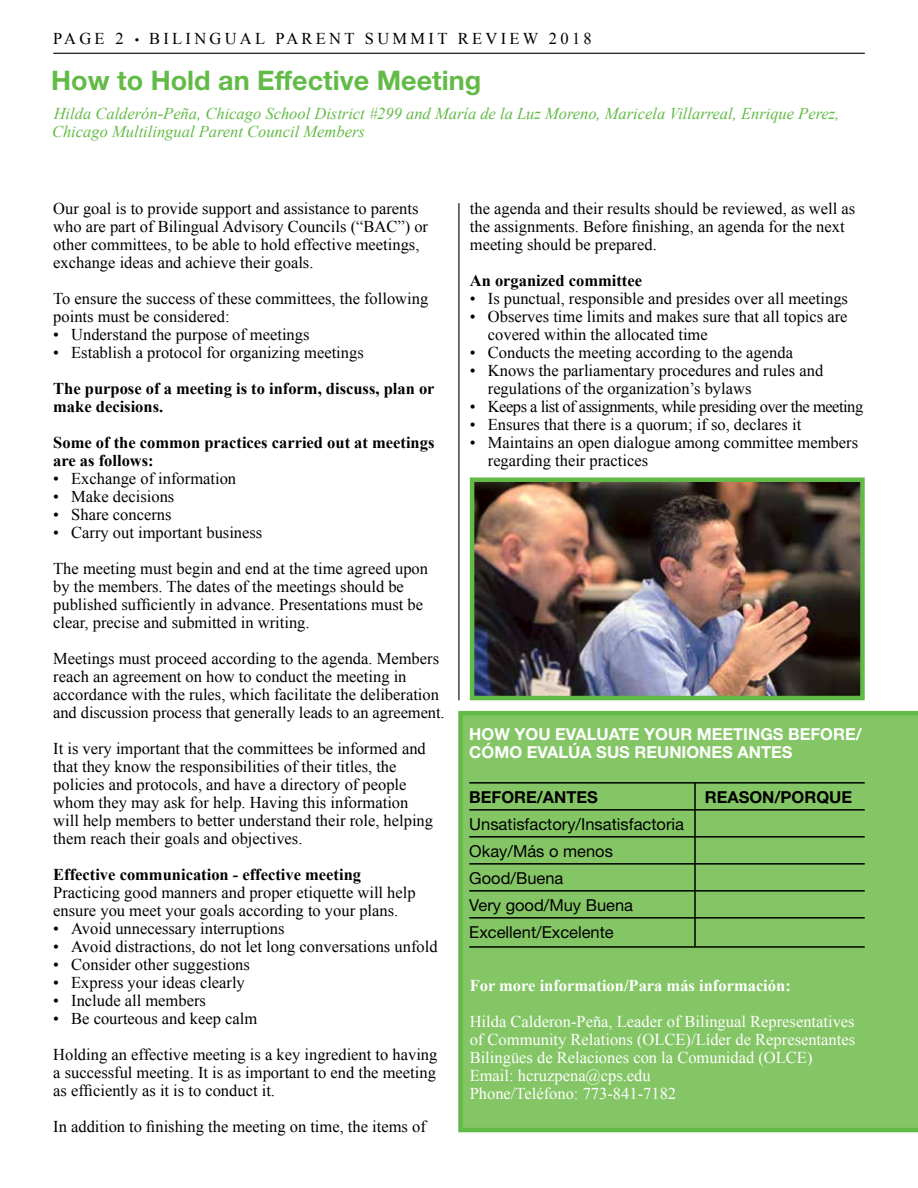
<style>
.page{position:relative;width:918px;height:1188px;background:#fff}
.page>*{position:absolute;margin:0;border:0;box-sizing:border-box;transform-origin:0 0}
.t1{font:700 27px "Helvetica Neue LT Std";color:#62bb46}
.t2{font:16.5px/18px "Times New Roman";color:#000}
.t3{font:16.5px/18px "Times New Roman";color:#fff}
.t4{font:700 16.5px/18px "Times New Roman";color:#000}
.t5{font:italic 16.5px/18px "Times New Roman";color:#62bb46}
.t6{font:16.5px/27px "Helvetica Neue LT Std";color:#000}
.t7{font:700 16.5px/18px "Helvetica Neue LT Std";color:#fff}
.t8{font:16.5px "Times New Roman";letter-spacing:-.03em;color:#000}
.t9{font:700 16.5px "Times New Roman";color:#fff}
.t10{font:16.5px "Times New Roman";letter-spacing:.2em;color:#000}
.t11{font:700 16.5px "Helvetica Neue LT Std";color:#000}
.s1{font-family:"Helvetica Neue LT Std";font-size:9px}
</style>
<div class="page">
<hr style="left:53px;top:53px;width:812px;height:1px;background:#000">
<hr style="left:458px;top:203px;width:1px;height:497px;background:#000">
<div style="left:458px;top:711px;width:460px;height:421px;background:#84c665"></div>
<hr style="left:469px;top:782px;width:396px;height:2px;background:#000">
<hr style="left:469px;top:809px;width:396px;height:2px;background:#000">
<hr style="left:469px;top:836px;width:396px;height:2px;background:#000">
<hr style="left:469px;top:863px;width:396px;height:2px;background:#000">
<hr style="left:469px;top:890px;width:396px;height:2px;background:#000">
<hr style="left:469px;top:917px;width:396px;height:2px;background:#000">
<hr style="left:469px;top:946px;width:396px;height:2px;background:#000">
<hr style="left:694px;top:783px;width:2px;height:164px;background:#000">
<img style="left:475px;top:482px;width:385px;height:213px">
<div style="left:470px;top:477px;width:395px;height:223px;border:4px solid #62bb46"></div>
<p class="t10" style="left:53px;top:28px;width:540px">PAGE 2 <span class="s1">•</span> BILINGUAL PARENT SUMMIT REVIEW 2018</p>
<h1 class="t1" style="left:51px;top:64px;width:431px">How to Hold an Effective Meeting</h1>
<p class="t5" style="left:52px;top:104px;width:789px">Hilda Calderón-Peña, Chicago School District #299 and María de la Luz Moreno, Maricela Villarreal, Enrique Perez,<br>Chicago Multilingual Parent Council Members</p>
<p class="t2" style="left:53px;top:199px;width:376px">Our goal is to provide support and assistance to parents who are part of Bilingual Advisory Councils (“BAC”) or other committees, to be able to hold effective meetings, exchange ideas and achieve their goals.</p>
<p class="t2" style="left:53px;top:289px;width:377px">To ensure the success of these committees, the following points must be considered:</p>
<p class="t2" style="left:53px;top:325px;width:258px">• Understand the purpose of meetings</p>
<p class="t2" style="left:53px;top:343px;width:312px">• Establish a protocol for organizing meetings</p>
<p class="t4" style="left:53px;top:379px;width:383px">The purpose of a meeting is to inform, discuss, plan or make decisions.</p>
<p class="t4" style="left:53px;top:433px;width:383px">Some of the common practices carried out at meetings are as follows:</p>
<p class="t2" style="left:53px;top:470px;width:184px">• Exchange of information</p>
<p class="t2" style="left:53px;top:488px;width:123px">• Make decisions</p>
<p class="t2" style="left:53px;top:506px;width:120px">• Share concerns</p>
<p class="t2" style="left:53px;top:515px;width:376px;line-height:36px">• Carry out important business<br>The meeting must begin and end at the time agreed upon</p>
<p class="t2" style="left:53px;top:578px;width:371px">by the members. The dates of the meetings should be published sufficiently in advance. Presentations must be clear, precise and submitted in writing.</p>
<p class="t2" style="left:53px;top:650px;width:393px">Meetings must proceed according to the agenda. Members reach an agreement on how to conduct the meeting in accordance with the rules, which facilitate the deliberation and discussion process that generally leads to an agreement.</p>
<p class="t2" style="left:53px;top:740px;width:381px">It is very important that the committees be informed and that they know the responsibilities of their titles, the policies and protocols, and have a directory of people whom they may ask for help. Having this information will help members to better understand their role, helping them reach their goals and objectives.</p>
<p class="t4" style="left:53px;top:865px;width:309px">Effective communication - effective meeting</p>
<p class="t2" style="left:53px;top:884px;width:364px">Practicing good manners and proper etiquette will help ensure you meet your goals according to your plans.</p>
<p class="t2" style="left:53px;top:920px;width:233px">• Avoid unnecessary interruptions</p>
<p class="t2" style="left:53px;top:938px;width:386px">• Avoid distractions, do not let long conversations unfold</p>
<p class="t2" style="left:53px;top:956px;width:198px">• Consider other suggestions</p>
<p class="t2" style="left:53px;top:974px;width:193px">• Express your ideas clearly</p>
<p class="t2" style="left:53px;top:992px;width:154px">• Include all members</p>
<p class="t2" style="left:53px;top:1001px;width:386px;line-height:36px">• Be courteous and keep calm<br>Holding an effective meeting is a key ingredient to having</p>
<p class="t2" style="left:53px;top:1064px;width:384px">a successful meeting. It is as important to end the meeting as efficiently as it is to conduct it.</p>
<p class="t2" style="left:53px;top:1118px;width:374px">In addition to finishing the meeting on time, the items of</p>
<p class="t2" style="left:470px;top:199px;width:387px">the agenda and their results should be reviewed, as well as the assignments. Before finishing, an agenda for the next meeting should be prepared.</p>
<p class="t4" style="left:470px;top:271px;width:174px">An organized committee</p>
<p class="t2" style="left:470px;top:289px;width:380px">• Is punctual, responsible and presides over all meetings</p>
<p class="t2" style="left:488px;top:307px;width:361px;text-indent:-18px">• Observes time limits and makes sure that all topics are covered within the allocated time</p>
<p class="t2" style="left:470px;top:343px;width:325px">• Conducts the meeting according to the agenda</p>
<p class="t2" style="left:488px;top:361px;width:337px;text-indent:-18px">• Knows the parliamentary procedures and rules and regulations of the organization’s bylaws</p>
<p class="t8" style="left:470px;top:396px;width:395px">• Keeps a list of assignments, while presiding over the meeting</p>
<p class="t2" style="left:470px;top:416px;width:333px">• Ensures that there is a quorum; if so, declares it</p>
<p class="t2" style="left:488px;top:434px;width:372px;text-indent:-18px">• Maintains an open dialogue among committee members regarding their practices</p>
<p class="t7" style="left:469px;top:724px;width:394px">HOW YOU EVALUATE YOUR MEETINGS BEFORE/<br>CÓMO EVALÚA SUS REUNIONES ANTES</p>
<p class="t11" style="left:469px;top:787px;width:130px">BEFORE/ANTES</p>
<p class="t11" style="left:705px;top:787px;width:149px">REASON/PORQUE</p>
<p class="t6" style="left:469px;top:810px;width:216px">Unsatisfactory/Insatisfactoria<br>Okay/Más o menos<br>Good/Buena<br>Very good/Muy Buena<br>Excellent/Excelente</p>
<p class="t9" style="left:470px;top:974px;width:323px">For more information/Para más información:</p>
<p class="t3" style="left:470px;top:1013px;width:387px">Hilda Calderon-Peña, Leader of Bilingual Representatives of Community Relations (OLCE)/Líder de Representantes Bilingües de Relaciones con la Comunidad (OLCE)<br>Email: hcruzpena@cps.edu<br>Phone/Teléfono: 773-841-7182</p>
</div>
